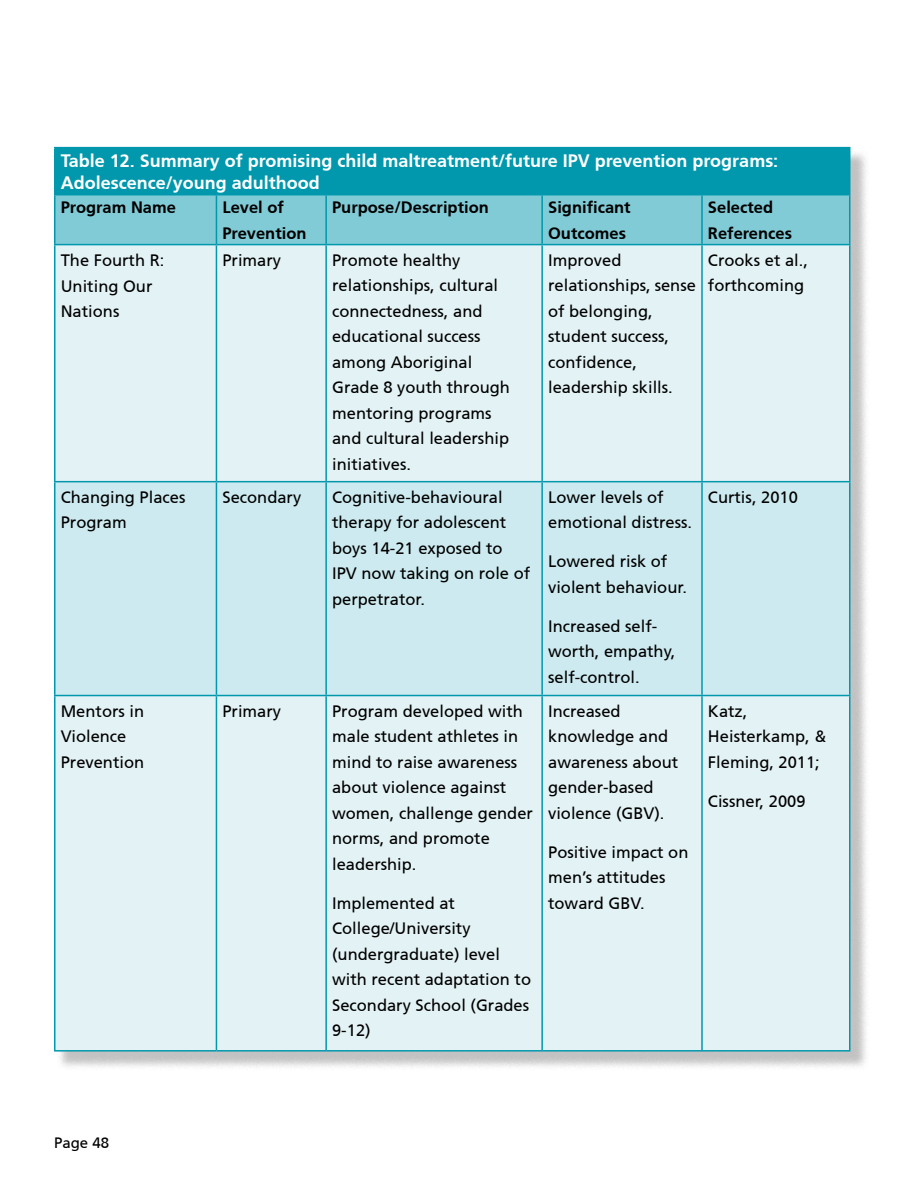
<style>
.page{position:relative;width:918px;height:1188px;background:#fff}
.page>*{position:absolute;margin:0;border:0;box-sizing:border-box;transform-origin:0 0}
.t1{font:700 18px/21.6px "Articulate";color:#fff}
.t2{font:16.5px/25.5px "Articulate";color:#000}
.t3{font:700 16.5px/25.5px "Articulate";color:#000}
.t4{font:15px "Articulate";color:#000}
</style>
<div class="page">
<div style="left:56px;top:149px;width:814px;height:921px;background:#000;opacity:.25"></div>
<div style="left:55px;top:148px;width:795px;height:47px;background:#0198ad"></div>
<div style="left:56px;top:195px;width:793px;height:49px;background:#80cbd6"></div>
<div style="left:56px;top:245px;width:793px;height:805px;background:#e3f2f5"></div>
<div style="left:56px;top:482px;width:793px;height:213px;background:#cceaef"></div>
<hr style="left:54px;top:195px;width:2px;height:49px;background:#0198ad">
<hr style="left:216px;top:195px;width:1px;height:49px;background:#0198ad">
<hr style="left:325px;top:195px;width:2px;height:49px;background:#0198ad">
<hr style="left:541px;top:195px;width:2px;height:49px;background:#0198ad">
<hr style="left:701px;top:195px;width:2px;height:49px;background:#0198ad">
<hr style="left:849px;top:195px;width:1px;height:49px;background:#0198ad">
<hr style="left:54px;top:244px;width:162px;height:1px;background:#0198ad">
<hr style="left:54px;top:245px;width:2px;height:236px;background:#0198ad">
<hr style="left:216px;top:244px;width:110px;height:1px;background:#0198ad">
<hr style="left:216px;top:245px;width:1px;height:236px;background:#0198ad">
<hr style="left:326px;top:244px;width:216px;height:1px;background:#0198ad">
<hr style="left:325px;top:245px;width:2px;height:236px;background:#0198ad">
<hr style="left:542px;top:244px;width:160px;height:1px;background:#0198ad">
<hr style="left:541px;top:245px;width:2px;height:236px;background:#0198ad">
<hr style="left:702px;top:244px;width:148px;height:1px;background:#0198ad">
<hr style="left:701px;top:245px;width:2px;height:236px;background:#0198ad">
<hr style="left:849px;top:245px;width:1px;height:236px;background:#0198ad">
<hr style="left:54px;top:481px;width:162px;height:1px;background:#0198ad">
<hr style="left:54px;top:482px;width:2px;height:213px;background:#0198ad">
<hr style="left:216px;top:481px;width:110px;height:1px;background:#0198ad">
<hr style="left:216px;top:482px;width:1px;height:213px;background:#0198ad">
<hr style="left:326px;top:481px;width:216px;height:1px;background:#0198ad">
<hr style="left:325px;top:482px;width:2px;height:213px;background:#0198ad">
<hr style="left:542px;top:481px;width:160px;height:1px;background:#0198ad">
<hr style="left:541px;top:482px;width:2px;height:213px;background:#0198ad">
<hr style="left:702px;top:481px;width:148px;height:1px;background:#0198ad">
<hr style="left:701px;top:482px;width:2px;height:213px;background:#0198ad">
<hr style="left:849px;top:482px;width:1px;height:213px;background:#0198ad">
<hr style="left:54px;top:695px;width:162px;height:1px;background:#0198ad">
<hr style="left:54px;top:696px;width:2px;height:354px;background:#0198ad">
<hr style="left:216px;top:695px;width:110px;height:1px;background:#0198ad">
<hr style="left:216px;top:696px;width:1px;height:354px;background:#0198ad">
<hr style="left:326px;top:695px;width:216px;height:1px;background:#0198ad">
<hr style="left:325px;top:696px;width:2px;height:354px;background:#0198ad">
<hr style="left:542px;top:695px;width:160px;height:1px;background:#0198ad">
<hr style="left:541px;top:696px;width:2px;height:354px;background:#0198ad">
<hr style="left:702px;top:695px;width:148px;height:1px;background:#0198ad">
<hr style="left:701px;top:696px;width:2px;height:354px;background:#0198ad">
<hr style="left:849px;top:696px;width:1px;height:354px;background:#0198ad">
<hr style="left:54px;top:1050px;width:162px;height:2px;background:#0198ad">
<hr style="left:216px;top:1050px;width:110px;height:2px;background:#0198ad">
<hr style="left:326px;top:1050px;width:216px;height:2px;background:#0198ad">
<hr style="left:542px;top:1050px;width:160px;height:2px;background:#0198ad">
<hr style="left:702px;top:1050px;width:148px;height:2px;background:#0198ad">
<hr style="left:54px;top:147px;width:162px;height:1px;background:#0198ad">
<hr style="left:54px;top:148px;width:2px;height:46px;background:#0198ad">
<hr style="left:216px;top:147px;width:110px;height:1px;background:#0198ad">
<hr style="left:326px;top:147px;width:216px;height:1px;background:#0198ad">
<hr style="left:542px;top:147px;width:160px;height:1px;background:#0198ad">
<hr style="left:702px;top:147px;width:148px;height:1px;background:#0198ad">
<hr style="left:54px;top:194px;width:162px;height:1px;background:#0198ad">
<p class="t1" style="left:61px;top:150px;width:719px">Table 12. Summary of promising child maltreatment/future IPV prevention programs:<br>Adolescence/young adulthood</p>
<p class="t3" style="left:61px;top:194px;width:117px">Program Name</p>
<p class="t3" style="left:222px;top:194px;width:86px">Level of<br>Prevention</p>
<p class="t3" style="left:332px;top:194px;width:158px">Purpose/Description</p>
<p class="t3" style="left:548px;top:194px;width:84px">Significant<br>Outcomes</p>
<p class="t3" style="left:708px;top:194px;width:86px">Selected<br>References</p>
<p class="t2" style="left:61px;top:247px;width:105px">The Fourth R:<br>Uniting Our<br>Nations</p>
<p class="t2" style="left:222px;top:247px;width:60px">Primary</p>
<p class="t2" style="left:332px;top:247px;width:179px">Promote healthy relationships, cultural connectedness, and educational success among Aboriginal<br>Grade 8 youth through mentoring programs and cultural leadership initiatives.</p>
<p class="t2" style="left:548px;top:247px;width:149px">Improved relationships, sense of belonging, student success, confidence, leadership skills.</p>
<p class="t2" style="left:708px;top:247px;width:101px">Crooks et al., forthcoming</p>
<p class="t2" style="left:61px;top:484px;width:126px">Changing Places<br>Program</p>
<p class="t2" style="left:222px;top:484px;width:80px">Secondary</p>
<p class="t2" style="left:332px;top:484px;width:200px">Cognitive-behavioural therapy for adolescent boys 14-21 exposed to<br>IPV now taking on role of perpetrator.</p>
<p class="t2" style="left:548px;top:484px;width:145px">Lower levels of emotional distress.</p>
<p class="t2" style="left:708px;top:484px;width:91px">Curtis, 2010</p>
<p class="t2" style="left:548px;top:549px;width:140px">Lowered risk of violent behaviour.</p>
<p class="t2" style="left:548px;top:613px;width:129px">Increased self&shy;worth, empathy, self-control.</p>
<p class="t2" style="left:61px;top:698px;width:85px">Mentors in<br>Violence<br>Prevention</p>
<p class="t2" style="left:222px;top:698px;width:60px">Primary</p>
<p class="t2" style="left:332px;top:698px;width:202px">Program developed with male student athletes in mind to raise awareness about violence against women, challenge gender norms, and promote leadership.</p>
<p class="t2" style="left:332px;top:890px;width:200px">Implemented at<br>College/University (undergraduate) level with recent adaptation to<br>Secondary School (Grades<br>9-12)</p>
<p class="t2" style="left:548px;top:698px;width:132px">Increased knowledge and awareness about gender-based violence (GBV).</p>
<p class="t2" style="left:548px;top:839px;width:142px">Positive impact on men’s attitudes toward GBV.</p>
<p class="t2" style="left:708px;top:698px;width:120px">Katz,<br>Heisterkamp, &amp;<br>Fleming, 2011;</p>
<p class="t2" style="left:708px;top:788px;width:99px">Cissner, 2009</p>
<p class="t4" style="left:54px;top:1134px;width:57px">Page 48</p>
</div>
